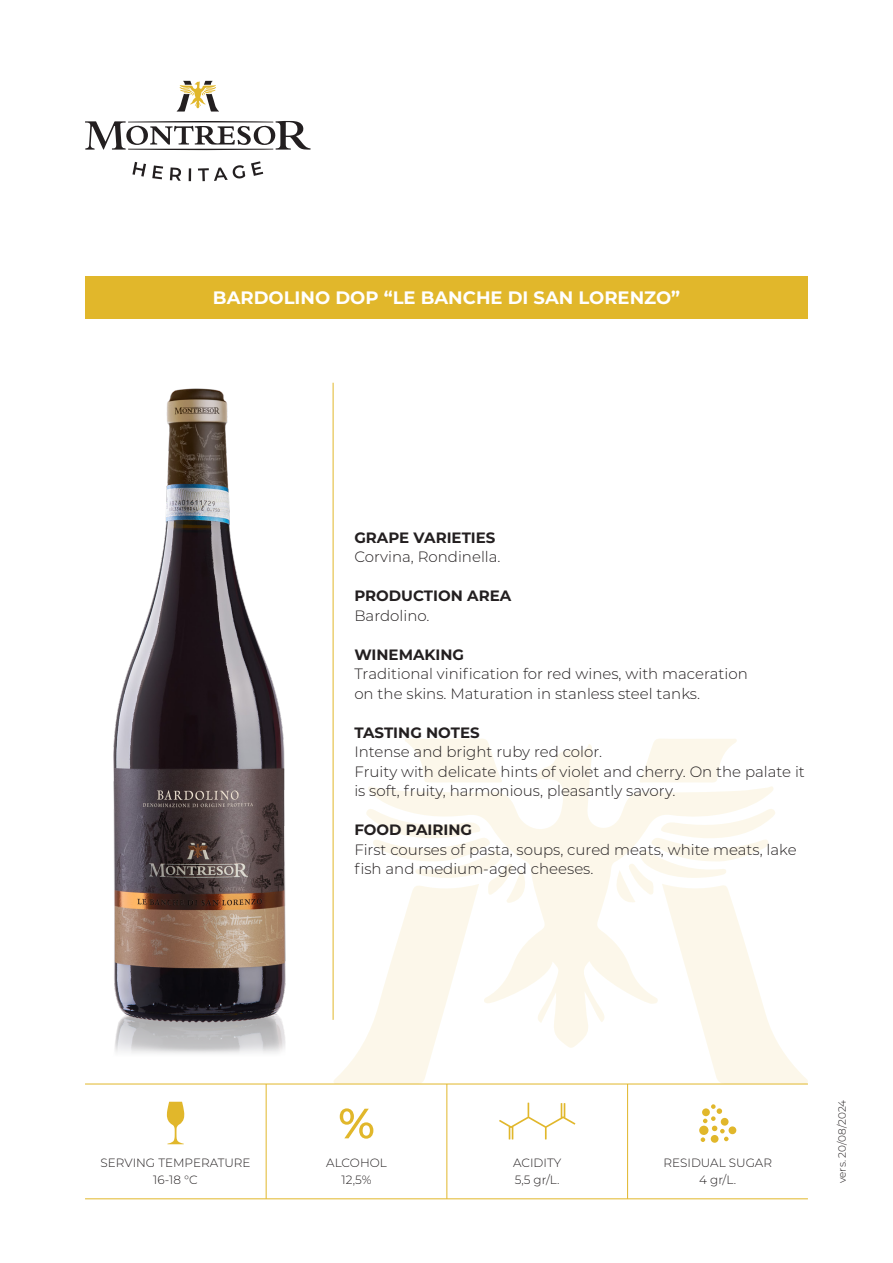
<style>
.page{position:relative;width:893px;height:1263px;background:#fff}
.page>*{position:absolute;margin:0;border:0;box-sizing:border-box;transform-origin:0 0}
.t1{font:700 18px "Montserrat";color:#fff}
.t2{font:300 15px/19.5px "Montserrat";color:#231f20}
.t3{font:700 15px "Montserrat";color:#231f20}
.t4{font:300 12px "Montserrat";color:#231f20}
.t5{font:300 10.5px "Montserrat";letter-spacing:-.005em;color:#231f20}
</style>
<div class="page">
<img style="left:85px;top:388px;width:226px;height:696px">
<svg style="left:368px;top:744px;width:406px;height:304px;fill:#fcf7ea"></svg>
<svg style="left:638px;top:739px;width:99px;height:45px"></svg>
<svg style="left:405px;top:739px;width:98px;height:43px"></svg>
<svg style="left:614px;top:808px;width:194px;height:276px"></svg>
<svg style="left:333px;top:807px;width:196px;height:277px"></svg>
<svg style="left:85px;top:121px;width:226px;height:29px"></svg>
<svg style="left:177px;top:81px;width:42px;height:31px"></svg>
<svg style="left:132px;top:162px;width:14px;height:15px"></svg>
<svg style="left:152px;top:165px;width:11px;height:14px"></svg>
<svg style="left:170px;top:167px;width:11px;height:14px"></svg>
<svg style="left:189px;top:168px;width:2px;height:13px"></svg>
<svg style="left:198px;top:165px;width:47px;height:16px"></svg>
<svg style="left:251px;top:161px;width:12px;height:15px"></svg>
<div style="left:85px;top:276px;width:723px;height:43px;background:#e1b72b"></div>
<hr style="left:85px;top:1084px;width:723px;height:1px;background:#e1b72b">
<hr style="left:85px;top:1198px;width:723px;height:1px;background:#e1b72b">
<hr style="left:627px;top:1084px;width:1px;height:115px;background:#e1b72b">
<svg style="left:340px;top:1108px;width:33px;height:31px"></svg>
<svg style="left:699px;top:1126px;width:9px;height:9px"></svg>
<svg style="left:701px;top:1104px;width:27px;height:38px"></svg>
<div style="left:721px;top:1118px;width:7px;height:8px;background:#e1b72b;border-radius:50%"></div>
<div style="left:702px;top:1108px;width:8px;height:8px;background:#e1b72b;border-radius:50%"></div>
<div style="left:728px;top:1126px;width:8px;height:8px;background:#e1b72b;border-radius:50%"></div>
<div style="left:711px;top:1135px;width:7px;height:8px;background:#e1b72b;border-radius:50%"></div>
<hr style="left:333px;top:383px;width:1px;height:637px;background:#e1b72b">
<hr style="left:266px;top:1084px;width:1px;height:115px;background:#e1b72b">
<hr style="left:446px;top:1084px;width:1px;height:115px;background:#e1b72b">
<svg style="left:167px;top:1102px;width:17px;height:42px"></svg>
<svg style="left:499px;top:1103px;width:76px;height:36px"></svg>
<p class="t1" style="left:213px;top:285px;width:469px">BARDOLINO DOP “LE BANCHE DI SAN LORENZO”</p>
<p class="t3" style="left:354px;top:527px;width:143px">GRAPE VARIETIES</p>
<p class="t2" style="left:354px;top:547px;width:148px">Corvina, Rondinella.</p>
<p class="t3" style="left:354px;top:585px;width:158px">PRODUCTION AREA</p>
<p class="t2" style="left:354px;top:605px;width:77px">Bardolino.</p>
<p class="t3" style="left:354px;top:644px;width:111px">WINEMAKING</p>
<p class="t2" style="left:354px;top:664px;width:395px">Traditional vinification for red wines, with maceration</p>
<p class="t2" style="left:354px;top:683px;width:347px">on the skins. Maturation in stanless steel tanks.</p>
<p class="t3" style="left:354px;top:722px;width:127px">TASTING NOTES</p>
<p class="t2" style="left:354px;top:742px;width:249px">Intense and bright ruby red color.</p>
<p class="t2" style="left:354px;top:761px;width:452px">Fruity with delicate hints of violet and cherry. On the palate it is soft, fruity, harmonious, pleasantly savory.</p>
<p class="t3" style="left:354px;top:819px;width:119px">FOOD PAIRING</p>
<p class="t2" style="left:354px;top:839px;width:444px">First courses of pasta, soups, cured meats, white meats, lake fish and medium-aged cheeses.</p>
<p class="t4" style="left:101px;top:1155px;width:151px">SERVING TEMPERATURE</p>
<p class="t4" style="left:153px;top:1171px;width:46px">16-18 °C</p>
<p class="t4" style="left:326px;top:1155px;width:62px">ALCOHOL</p>
<p class="t4" style="left:342px;top:1171px;width:31px">12,5%</p>
<p class="t4" style="left:513px;top:1155px;width:50px">ACIDITY</p>
<p class="t4" style="left:515px;top:1171px;width:46px">5,5 gr/L.</p>
<p class="t4" style="left:663px;top:1155px;width:110px">RESIDUAL SUGAR</p>
<p class="t4" style="left:699px;top:1171px;width:38px">4 gr/L.</p>
<p class="t5" style="left:835px;top:1183px;width:85px;rotate:-90deg">vers. 20/08/2024</p>
</div>
